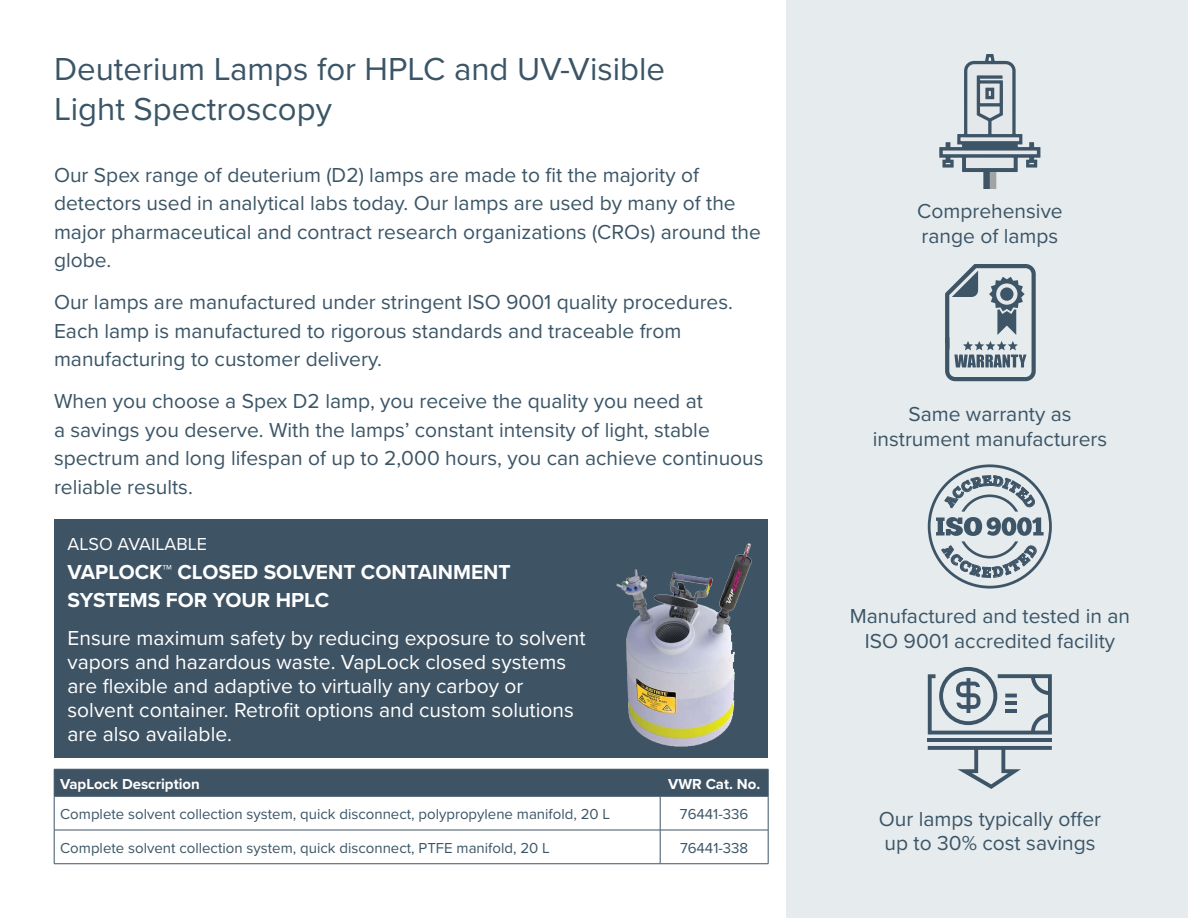
<style>
.page{position:relative;width:1188px;height:918px;background:#fff}
.page>*{position:absolute;margin:0;border:0;box-sizing:border-box;transform-origin:0 0}
.t1{font:33px "Proxima Nova";color:#3b5566}
.t2{font:21px/28.5px "Proxima Nova";color:#3b5566}
.t3{font:21px/24px "Proxima Nova";color:#fff}
.t4{font:700 21px/28.5px "Proxima Nova";color:#fff}
.t5{font:18px "Proxima Nova";color:#fff}
.t6{font:15px "Proxima Nova";color:#3b5566}
.t7{font:700 15px "Proxima Nova";color:#fff}
</style>
<div class="page">
<div style="left:786px;top:0;width:402px;height:918px;background:#e6ebee"></div>
<svg style="left:928px;top:667px;width:124px;height:68px"></svg>
<hr style="left:928px;top:738px;width:124px;height:4px;background:#3d5567">
<svg style="left:928px;top:746px;width:124px;height:43px"></svg>
<svg style="left:939px;top:54px;width:101px;height:135px"></svg>
<svg style="left:945px;top:264px;width:91px;height:117px"></svg>
<div style="left:54px;top:519px;width:714px;height:239px;background:#3e5364"></div>
<img style="left:616px;top:543px;width:136px;height:204px">
<div style="left:54px;top:769px;width:715px;height:27px;background:#3e5364"></div>
<hr style="left:54px;top:796px;width:606px;height:1px;background:#3e5364">
<hr style="left:54px;top:796px;width:1px;height:34px;background:#3e5364">
<hr style="left:660px;top:796px;width:108px;height:1px;background:#3e5364">
<hr style="left:660px;top:796px;width:1px;height:34px;background:#3e5364">
<hr style="left:768px;top:796px;width:1px;height:34px;background:#3e5364">
<hr style="left:54px;top:830px;width:606px;height:1px;background:#3e5364">
<hr style="left:54px;top:830px;width:1px;height:34px;background:#3e5364">
<hr style="left:660px;top:830px;width:108px;height:1px;background:#3e5364">
<hr style="left:660px;top:830px;width:1px;height:34px;background:#3e5364">
<hr style="left:768px;top:830px;width:1px;height:34px;background:#3e5364">
<hr style="left:54px;top:863px;width:606px;height:1px;background:#3e5364">
<hr style="left:660px;top:863px;width:108px;height:1px;background:#3e5364">
<svg style="left:928px;top:464px;width:124px;height:125px"></svg>
<p class="t1" style="left:54px;top:44px;width:613px">Deuterium Lamps for HPLC and UV-Visible</p>
<p class="t1" style="left:54px;top:84px;width:279px">Light Spectroscopy</p>
<p class="t2" style="left:54px;top:159px;width:708px">Our Spex range of deuterium (D2) lamps are made to fit the majority of detectors used in analytical labs today. Our lamps are used by many of the major pharmaceutical and contract research organizations (CROs) around the globe.</p>
<p class="t2" style="left:54px;top:287px;width:681px">Our lamps are manufactured under stringent ISO 9001 quality procedures.<br>Each lamp is manufactured to rigorous standards and traceable from manufacturing to customer delivery.</p>
<p class="t2" style="left:54px;top:386px;width:711px">When you choose a Spex D2 lamp, you receive the quality you need at<br>a savings you deserve. With the lamps’ constant intensity of light, stable spectrum and long lifespan of up to 2,000 hours, you can achieve continuous reliable results.</p>
<p class="t5" style="left:68px;top:531px;width:141px">ALSO AVAILABLE</p>
<p class="t4" style="left:68px;top:557px;width:445px">VAPLOCK™ CLOSED SOLVENT CONTAINMENT<br>SYSTEMS FOR YOUR HPLC</p>
<p class="t3" style="left:68px;top:625px;width:520px">Ensure maximum safety by reducing exposure to solvent vapors and hazardous waste. VapLock closed systems are flexible and adaptive to virtually any carboy or solvent container. Retrofit options and custom solutions are also available.</p>
<p class="t7" style="left:60px;top:772px;width:141px">VapLock Description</p>
<p class="t7" style="left:668px;top:772px;width:94px">VWR Cat. No.</p>
<p class="t6" style="left:60px;top:803px;width:552px">Complete solvent collection system, quick disconnect, polypropylene manifold, 20 L</p>
<p class="t6" style="left:680px;top:803px;width:70px">76441-336</p>
<p class="t6" style="left:60px;top:837px;width:491px">Complete solvent collection system, quick disconnect, PTFE manifold, 20 L</p>
<p class="t6" style="left:680px;top:837px;width:70px">76441-338</p>
<p class="t2" style="left:917px;top:196px;width:147px">Comprehensive</p>
<p class="t2" style="left:922px;top:221px;width:138px">range of lamps</p>
<p class="t2" style="left:908px;top:399px;width:165px">Same warranty as</p>
<p class="t2" style="left:873px;top:423px;width:236px">instrument manufacturers</p>
<p class="t2" style="left:850px;top:601px;width:282px">Manufactured and tested in an</p>
<p class="t2" style="left:865px;top:626px;width:252px">ISO 9001 accredited facility</p>
<p class="t2" style="left:879px;top:804px;width:224px">Our lamps typically offer</p>
<p class="t2" style="left:885px;top:828px;width:212px">up to 30% cost savings</p>
</div>
